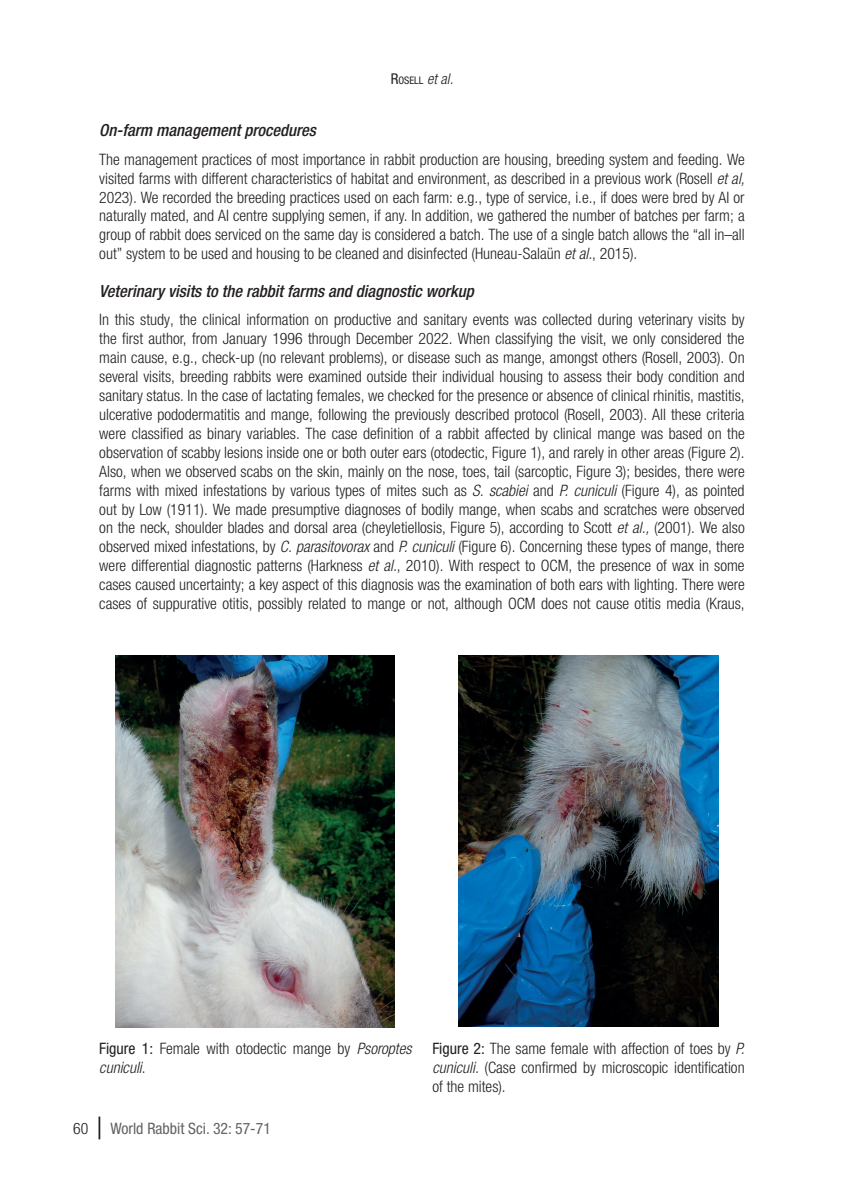
<style>
.page{position:relative;width:844px;height:1191px;background:#fff}
.page>*{position:absolute;margin:0;border:0;box-sizing:border-box;transform-origin:0 0}
.t1{font:italic 500 condensed 16.62px "Helvetica Neue LTW1 G";color:#231f20}
.t2{font:300 condensed 15.75px/18.9px "Helvetica Neue LTW1 G";color:#231f20;text-align:justify}
.t3{font:condensed 15.75px "Helvetica Neue LTW1 G";color:#636366}
.t4{font:300 condensed 15.75px "Helvetica Neue LTW1 G";color:#231f20}
.t5{font:condensed 10.33px "Helvetica Neue LTW1 G";color:#231f20}
.s1{font-size:14.88px}
.s2{font-weight:300;font-style:italic;font-size:14.88px}
.s3{font-style:italic}
.s4{font-weight:400}
</style>
<div class="page">
<hr style="left:98px;top:1116px;width:2px;height:23px;background:#231f20">
<img style="left:116px;top:655px;width:278px;height:372px">
<img style="left:458px;top:655px;width:260px;height:372px">
<p class="t5" style="left:390px;top:74px;width:64px"><span class="s1">R</span>OSELL <span class="s2">et al.</span></p>
<p class="t1" style="left:99px;top:120px;width:218px">On-farm management procedures</p>
<p class="t2" style="left:99px;top:150px;width:646px">The management practices of most importance in rabbit production are housing, breeding system and feeding. We visited farms with different characteristics of habitat and environment, as described in a previous work (Rosell <span class="s3">et al, </span>2023). We recorded the breeding practices used on each farm: e.g., type of service, i.e., if does were bred by AI or naturally mated, and AI centre supplying semen, if any. In addition, we gathered the number of batches per farm; a group of rabbit does serviced on the same day is considered a batch. The use of a single batch allows the “all in–all out” system to be used and housing to be cleaned and disinfected (Huneau-Salaün <span class="s3">et al.</span>, 2015).</p>
<p class="t1" style="left:99px;top:280px;width:376px">Veterinary visits to the rabbit farms and diagnostic workup</p>
<p class="t2" style="left:99px;top:310px;width:646px">In this study, the clinical information on productive and sanitary events was collected during veterinary visits by the first author, from January 1996 through December 2022. When classifying the visit, we only considered the main cause, e.g., check-up (no relevant problems), or disease such as mange, amongst others (Rosell, 2003). On several visits, breeding rabbits were examined outside their individual housing to assess their body condition and sanitary status. In the case of lactating females, we checked for the presence or absence of clinical rhinitis, mastitis, ulcerative pododermatitis and mange, following the previously described protocol (Rosell, 2003). All these criteria were classified as binary variables. The case definition of a rabbit affected by clinical mange was based on the observation of scabby lesions inside one or both outer ears (otodectic, Figure 1), and rarely in other areas (Figure 2).<br>Also, when we observed scabs on the skin, mainly on the nose, toes, tail (sarcoptic, Figure 3); besides, there were farms with mixed infestations by various types of mites such as <span class="s3">S. scabiei</span> and <span class="s3">P. cuniculi</span> (Figure 4), as pointed out by Low (1911). We made presumptive diagnoses of bodily mange, when scabs and scratches were observed on the neck, shoulder blades and dorsal area (cheyletiellosis, Figure 5), according to Scott <span class="s3">et al.,</span> (2001). We also observed mixed infestations, by <span class="s3">C. parasitovorax</span> and <span class="s3">P. cuniculi</span> (Figure 6). Concerning these types of mange, there were differential diagnostic patterns (Harkness <span class="s3">et al.</span>, 2010). With respect to OCM, the presence of wax in some cases caused uncertainty; a key aspect of this diagnosis was the examination of both ears with lighting. There were cases of suppurative otitis, possibly related to mange or not, although OCM does not cause otitis media (Kraus,</p>
<p class="t2" style="left:99px;top:1038px;width:313px"><span class="s4">Figure 1:</span> Female with otodectic mange by <span class="s3">Psoroptes cuniculi</span>.</p>
<p class="t2" style="left:432px;top:1038px;width:313px"><span class="s4">Figure 2:</span> The same female with affection of toes by <span class="s3">P. cuniculi.</span> (Case confirmed by microscopic identification of the mites).</p>
<p class="t4" style="left:73px;top:1119px;width:17px">60</p>
<p class="t3" style="left:110px;top:1119px;width:162px">World Rabbit Sci. 32: 57-71</p>
</div>
